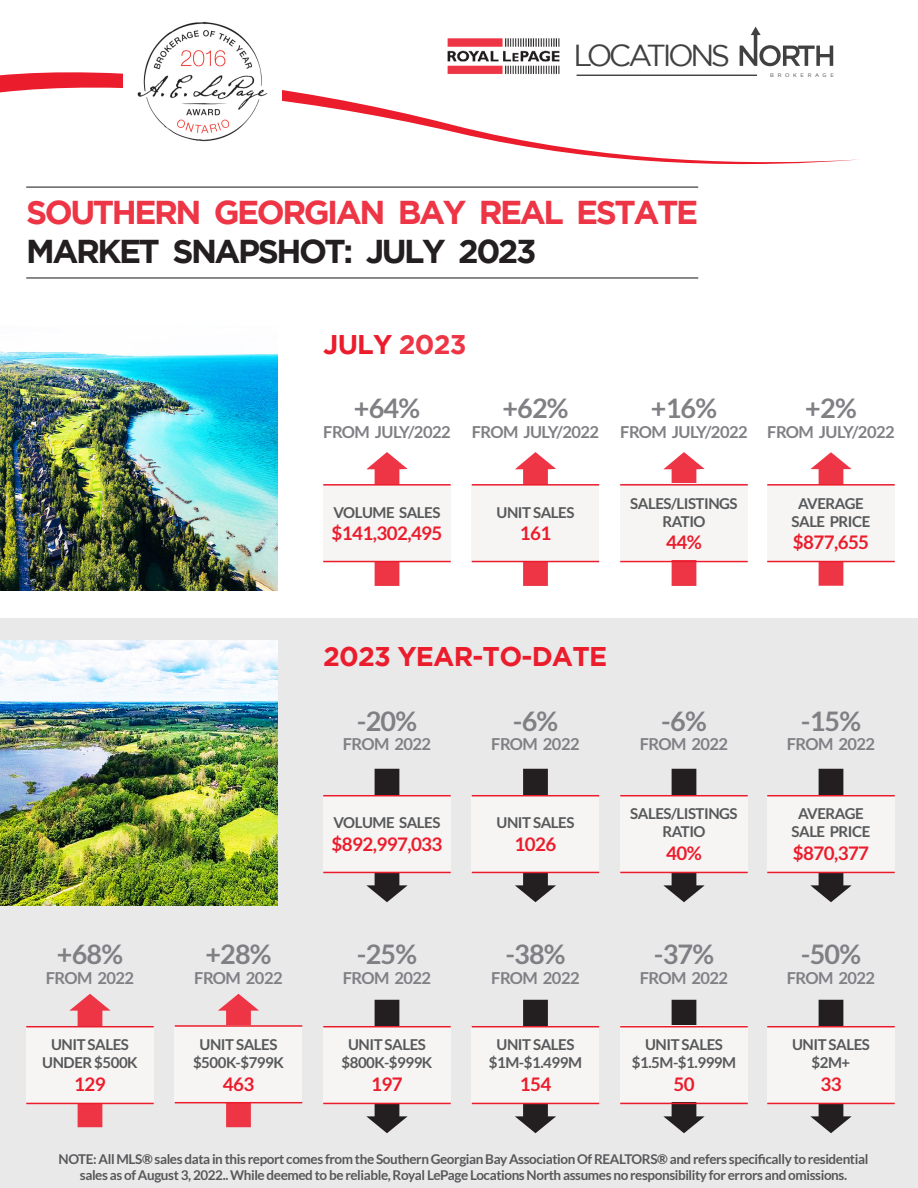
<style>
.page{position:relative;width:918px;height:1188px;background:#fff}
.page>*{position:absolute;margin:0;border:0;box-sizing:border-box;transform-origin:0 0}
.t1{font:700 33px/39px "Gotham";letter-spacing:-.075em;color:#ed3545}
.t2{font:30.3px "Gotham";letter-spacing:-.115em;color:#414141}
.t3{font:700 27px "Lato";letter-spacing:-.03em;color:#807f84}
.t4{font:700 27px "Gotham";letter-spacing:-.03em;color:#eb1c2c}
.t5{font:700 18.75px "Lato";letter-spacing:-.03em;color:#eb1c2c}
.t6{font:700 16.5px "Lato";letter-spacing:-.03em;color:#807f84}
.t7{font:700 15px/18px "Lato";letter-spacing:-.03em;color:#57585a;text-align:center}
.t8{font:700 13.5px/16.2px "Lato";letter-spacing:-.03em;color:#57585a;text-align:center}
.t9{font:5.25px "Gotham";letter-spacing:.7em;color:#414141}
.s1{color:#231f20}
.s2{color:#ed3545}
</style>
<div class="page">
<div style="left:0;top:618px;width:918px;height:570px;background:#eae9ea"></div>
<img style="left:0;top:640px;width:278px;height:266px">
<img style="left:0;top:351px;width:278px;height:240px">
<img style="left:447px;top:38px;width:113px;height:24px">
<svg style="left:740px;top:27px;width:93px;height:37px"></svg>
<svg style="left:0;top:64px;width:858px;height:101px"></svg>
<img style="left:123px;top:21px;width:158px;height:140px">
<svg style="left:218px;top:994px;width:41px;height:133px"></svg>
<svg style="left:663px;top:769px;width:42px;height:133px"></svg>
<svg style="left:663px;top:452px;width:42px;height:134px"></svg>
<svg style="left:515px;top:452px;width:41px;height:134px"></svg>
<svg style="left:366px;top:452px;width:42px;height:134px"></svg>
<svg style="left:515px;top:1000px;width:41px;height:133px"></svg>
<svg style="left:663px;top:1000px;width:42px;height:133px"></svg>
<svg style="left:810px;top:1000px;width:42px;height:133px"></svg>
<svg style="left:69px;top:994px;width:42px;height:133px"></svg>
<svg style="left:810px;top:769px;width:42px;height:133px"></svg>
<svg style="left:810px;top:452px;width:42px;height:134px"></svg>
<hr style="left:26px;top:277px;width:672px;height:2px;background:#595a5c">
<div style="left:620px;top:484px;width:128px;height:76px;background:#f6f5f4"></div>
<hr style="left:26px;top:186px;width:672px;height:2px;background:#595a5c">
<div style="left:472px;top:486px;width:127px;height:76px;background:#f6f5f4"></div>
<div style="left:323px;top:486px;width:128px;height:76px;background:#f6f5f4"></div>
<div style="left:767px;top:486px;width:128px;height:76px;background:#f6f5f4"></div>
<hr style="left:472px;top:484px;width:127px;height:2px;background:#eb1c2c">
<hr style="left:323px;top:484px;width:128px;height:2px;background:#eb1c2c">
<hr style="left:767px;top:484px;width:128px;height:2px;background:#eb1c2c">
<hr style="left:472px;top:561px;width:127px;height:1px;background:#eb1c2c">
<hr style="left:323px;top:561px;width:128px;height:1px;background:#eb1c2c">
<hr style="left:767px;top:561px;width:128px;height:1px;background:#eb1c2c">
<hr style="left:620px;top:484px;width:128px;height:2px;background:#eb1c2c">
<hr style="left:620px;top:561px;width:128px;height:1px;background:#eb1c2c">
<div style="left:620px;top:796px;width:128px;height:76px;background:#f6f5f4"></div>
<svg style="left:515px;top:769px;width:41px;height:133px"></svg>
<svg style="left:366px;top:769px;width:42px;height:133px"></svg>
<div style="left:472px;top:797px;width:127px;height:76px;background:#f6f5f4"></div>
<div style="left:323px;top:797px;width:128px;height:76px;background:#f6f5f4"></div>
<div style="left:767px;top:797px;width:128px;height:76px;background:#f6f5f4"></div>
<hr style="left:472px;top:795px;width:127px;height:1px;background:#eb1c2c">
<hr style="left:323px;top:795px;width:128px;height:1px;background:#eb1c2c">
<hr style="left:767px;top:795px;width:128px;height:1px;background:#eb1c2c">
<hr style="left:472px;top:872px;width:127px;height:1px;background:#eb1c2c">
<hr style="left:323px;top:872px;width:128px;height:1px;background:#eb1c2c">
<hr style="left:767px;top:872px;width:128px;height:1px;background:#eb1c2c">
<hr style="left:620px;top:795px;width:128px;height:1px;background:#eb1c2c">
<hr style="left:620px;top:872px;width:128px;height:1px;background:#eb1c2c">
<div style="left:620px;top:1025px;width:128px;height:77px;background:#f6f5f4"></div>
<svg style="left:366px;top:1000px;width:42px;height:133px"></svg>
<div style="left:472px;top:1028px;width:127px;height:76px;background:#f6f5f4"></div>
<div style="left:323px;top:1028px;width:128px;height:76px;background:#f6f5f4"></div>
<div style="left:767px;top:1028px;width:128px;height:76px;background:#f6f5f4"></div>
<div style="left:26px;top:1028px;width:128px;height:76px;background:#f6f5f4"></div>
<div style="left:175px;top:1025px;width:127px;height:76px;background:#f6f5f4"></div>
<hr style="left:472px;top:1026px;width:127px;height:1px;background:#eb1c2c">
<hr style="left:323px;top:1026px;width:128px;height:1px;background:#eb1c2c">
<hr style="left:767px;top:1026px;width:128px;height:1px;background:#eb1c2c">
<hr style="left:26px;top:1026px;width:128px;height:1px;background:#eb1c2c">
<hr style="left:175px;top:1025px;width:127px;height:2px;background:#eb1c2c">
<hr style="left:472px;top:1103px;width:127px;height:1px;background:#eb1c2c">
<hr style="left:323px;top:1103px;width:128px;height:1px;background:#eb1c2c">
<hr style="left:767px;top:1103px;width:128px;height:1px;background:#eb1c2c">
<hr style="left:26px;top:1103px;width:128px;height:1px;background:#eb1c2c">
<hr style="left:175px;top:1102px;width:127px;height:1px;background:#eb1c2c">
<hr style="left:620px;top:1026px;width:128px;height:1px;background:#eb1c2c">
<hr style="left:620px;top:1103px;width:128px;height:1px;background:#eb1c2c">
<h2 class="t2" style="left:573px;top:39px;width:158px">LOCATIONS</h2>
<p class="t9" style="left:770px;top:72px;width:65px">BROKERAGE</p>
<p class="t1" style="left:26px;top:192px;width:673px">SOUTHERN GEORGIAN BAY REAL ESTATE<br><span class="s1">MARKET SNAPSHOT: JULY 2023</span></p>
<p class="t4" style="left:323px;top:328px;width:145px">JULY <span class="s2">2023</span></p>
<p class="t3" style="left:354px;top:393px;width:68px">+64%</p>
<p class="t6" style="left:323px;top:423px;width:129px">FROM JULY/2022</p>
<p class="t3" style="left:502px;top:393px;width:68px">+62%</p>
<p class="t6" style="left:472px;top:423px;width:129px">FROM JULY/2022</p>
<p class="t3" style="left:651px;top:393px;width:68px">+16%</p>
<p class="t6" style="left:620px;top:423px;width:129px">FROM JULY/2022</p>
<p class="t3" style="left:805px;top:393px;width:53px">+2%</p>
<p class="t6" style="left:767px;top:423px;width:129px">FROM JULY/2022</p>
<p class="t7" style="left:334px;top:503px;width:108px">VOLUME SALES</p>
<p class="t5" style="left:332px;top:523px;width:112px">$141,302,495</p>
<p class="t7" style="left:497px;top:503px;width:79px">UNIT SALES</p>
<p class="t5" style="left:520px;top:523px;width:33px">161</p>
<p class="t7" style="left:630px;top:494px;width:109px">SALES/LISTINGS<br>RATIO</p>
<p class="t5" style="left:666px;top:532px;width:37px">44%</p>
<p class="t7" style="left:792px;top:494px;width:80px">AVERAGE<br>SALE PRICE</p>
<p class="t5" style="left:793px;top:532px;width:78px">$877,655</p>
<p class="t3" style="left:57px;top:939px;width:68px">+68%</p>
<p class="t6" style="left:46px;top:969px;width:90px">FROM 2022</p>
<p class="t7" style="left:51px;top:1035px;width:79px">UNIT SALES</p>
<p class="t7" style="left:42px;top:1053px;width:97px">UNDER $500K</p>
<p class="t5" style="left:74px;top:1073px;width:33px">129</p>
<p class="t3" style="left:205px;top:939px;width:68px">+28%</p>
<p class="t6" style="left:194px;top:969px;width:90px">FROM 2022</p>
<p class="t7" style="left:200px;top:1035px;width:79px">UNIT SALES</p>
<p class="t7" style="left:193px;top:1053px;width:92px">$500K-$799K</p>
<p class="t5" style="left:223px;top:1073px;width:33px">463</p>
<p class="t4" style="left:323px;top:641px;width:286px">2023 YEAR-TO-DATE</p>
<p class="t3" style="left:357px;top:705px;width:62px">-20%</p>
<p class="t6" style="left:343px;top:735px;width:90px">FROM 2022</p>
<p class="t7" style="left:334px;top:814px;width:108px">VOLUME SALES</p>
<p class="t5" style="left:332px;top:833px;width:112px">$892,997,033</p>
<p class="t3" style="left:513px;top:705px;width:47px">-6%</p>
<p class="t6" style="left:491px;top:735px;width:90px">FROM 2022</p>
<p class="t7" style="left:497px;top:814px;width:79px">UNIT SALES</p>
<p class="t5" style="left:515px;top:833px;width:43px">1026</p>
<p class="t3" style="left:661px;top:705px;width:47px">-6%</p>
<p class="t6" style="left:640px;top:735px;width:90px">FROM 2022</p>
<p class="t7" style="left:630px;top:805px;width:109px">SALES/LISTINGS<br>RATIO</p>
<p class="t5" style="left:666px;top:842px;width:37px">40%</p>
<p class="t3" style="left:357px;top:939px;width:62px">-25%</p>
<p class="t6" style="left:343px;top:969px;width:90px">FROM 2022</p>
<p class="t7" style="left:348px;top:1035px;width:79px">UNIT SALES</p>
<p class="t7" style="left:342px;top:1053px;width:92px">$800K-$999K</p>
<p class="t5" style="left:371px;top:1073px;width:33px">197</p>
<p class="t3" style="left:505px;top:939px;width:62px">-38%</p>
<p class="t6" style="left:491px;top:969px;width:90px">FROM 2022</p>
<p class="t7" style="left:497px;top:1035px;width:79px">UNIT SALES</p>
<p class="t7" style="left:489px;top:1053px;width:95px">$1M-$1.499M</p>
<p class="t5" style="left:520px;top:1073px;width:33px">154</p>
<p class="t3" style="left:654px;top:939px;width:62px">-37%</p>
<p class="t6" style="left:640px;top:969px;width:90px">FROM 2022</p>
<p class="t7" style="left:645px;top:1035px;width:79px">UNIT SALES</p>
<p class="t7" style="left:632px;top:1053px;width:106px">$1.5M-$1.999M</p>
<p class="t5" style="left:673px;top:1073px;width:23px">50</p>
<p class="t3" style="left:801px;top:705px;width:62px">-15%</p>
<p class="t6" style="left:787px;top:735px;width:90px">FROM 2022</p>
<p class="t7" style="left:792px;top:805px;width:80px">AVERAGE<br>SALE PRICE</p>
<p class="t5" style="left:793px;top:842px;width:78px">$870,377</p>
<p class="t3" style="left:801px;top:939px;width:62px">-50%</p>
<p class="t6" style="left:787px;top:969px;width:90px">FROM 2022</p>
<p class="t7" style="left:792px;top:1035px;width:79px">UNIT SALES</p>
<p class="t7" style="left:812px;top:1053px;width:40px">$2M+</p>
<p class="t5" style="left:820px;top:1073px;width:23px">33</p>
<p class="t8" style="left:59px;top:1151px;width:811px">NOTE: All MLS® sales data in this report comes from the Southern Georgian Bay Association Of REALTORS® and refers specifically to residential sales as of August 3, 2022.. While deemed to be reliable, Royal LePage Locations North assumes no responsibility for errors and omissions.</p>
</div>
